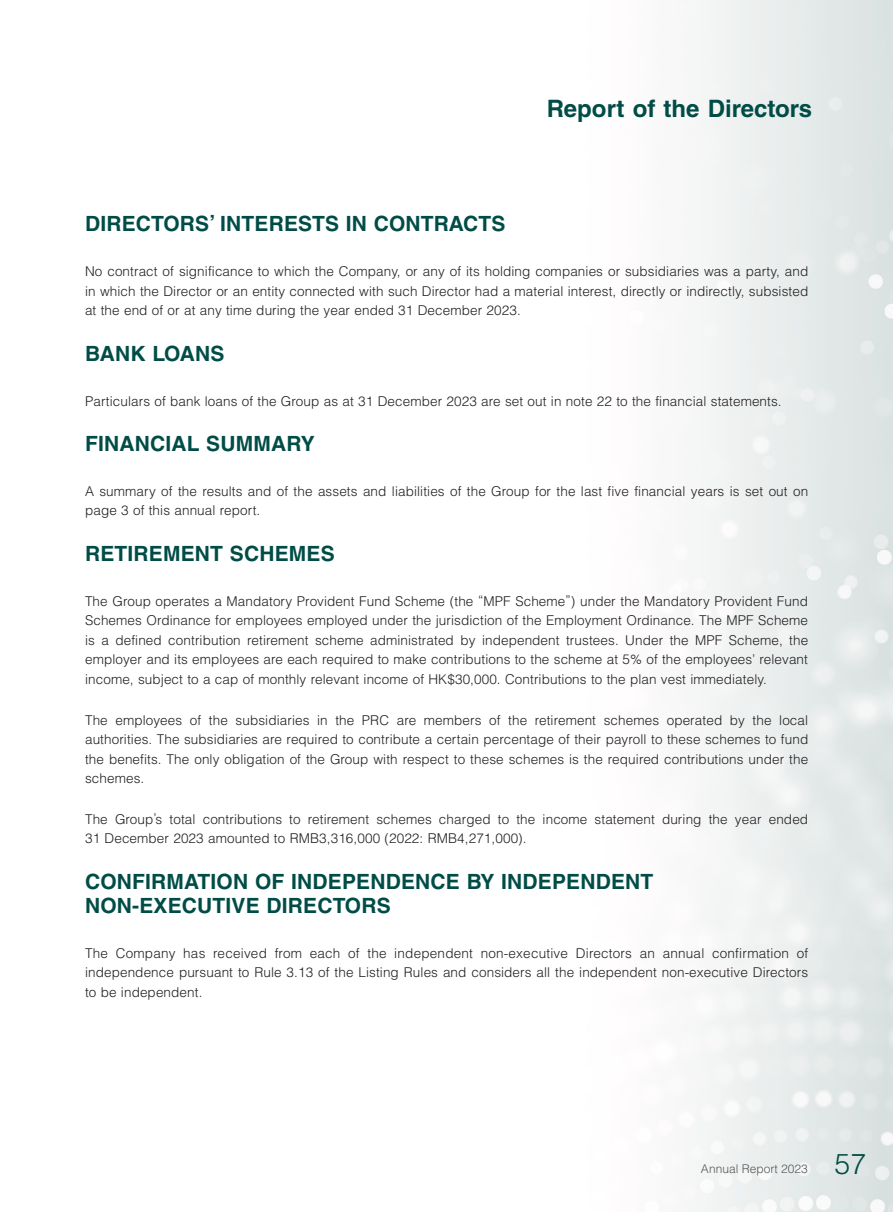
<style>
.page{position:relative;width:893px;height:1212px;background:#fff}
.page>*{position:absolute;margin:0;border:0;box-sizing:border-box;transform-origin:0 0}
.t1{font:300 28.5px "Helvetica LT Std";color:#004c46}
.t2{font:700 24px "Helvetica LT Std";color:#004c46}
.t3{font:700 21px/24px "Helvetica LT Std";letter-spacing:.01em;color:#004c46}
.t4{font:300 13.5px/19.5px "Helvetica LT Std";letter-spacing:.01em;color:#231f20;text-align:justify}
.t5{font:300 12px "Helvetica LT Std";color:#57585a}
</style>
<div class="page">
<h2 class="t2" style="left:547px;top:94px;width:267px">Report of the Directors</h2>
<h3 class="t3" style="left:85px;top:212px;width:422px">DIRECTORS’ INTERESTS IN CONTRACTS</h3>
<p class="t4" style="left:85px;top:262px;width:725px">No contract of significance to which the Company, or any of its holding companies or subsidiaries was a party, and in which the Director or an entity connected with such Director had a material interest, directly or indirectly, subsisted at the end of or at any time during the year ended 31 December 2023.</p>
<h3 class="t3" style="left:85px;top:341px;width:141px">BANK LOANS</h3>
<p class="t4" style="left:85px;top:391px;width:698px">Particulars of bank loans of the Group as at 31 December 2023 are set out in note 22 to the financial statements.</p>
<h3 class="t3" style="left:85px;top:431px;width:231px">FINANCIAL SUMMARY</h3>
<p class="t4" style="left:85px;top:481px;width:725px">A summary of the results and of the assets and liabilities of the Group for the last five financial years is set out on page 3 of this annual report.</p>
<h3 class="t3" style="left:85px;top:541px;width:251px">RETIREMENT SCHEMES</h3>
<p class="t4" style="left:85px;top:591px;width:725px">The Group operates a Mandatory Provident Fund Scheme (the “MPF Scheme”) under the Mandatory Provident Fund Schemes Ordinance for employees employed under the jurisdiction of the Employment Ordinance. The MPF Scheme is a defined contribution retirement scheme administrated by independent trustees. Under the MPF Scheme, the employer and its employees are each required to make contributions to the scheme at 5% of the employees’ relevant income, subject to a cap of monthly relevant income of HK$30,000. Contributions to the plan vest immediately.</p>
<p class="t4" style="left:85px;top:710px;width:725px">The employees of the subsidiaries in the PRC are members of the retirement schemes operated by the local authorities. The subsidiaries are required to contribute a certain percentage of their payroll to these schemes to fund the benefits. The only obligation of the Group with respect to these schemes is the required contributions under the schemes.</p>
<p class="t4" style="left:85px;top:809px;width:725px">The Group’s total contributions to retirement schemes charged to the income statement during the year ended<br>31 December 2023 amounted to RMB3,316,000 (2022: RMB4,271,000).</p>
<h3 class="t3" style="left:85px;top:869px;width:570px">CONFIRMATION OF INDEPENDENCE BY INDEPENDENT<br>NON-EXECUTIVE DIRECTORS</h3>
<p class="t4" style="left:85px;top:943px;width:725px">The Company has received from each of the independent non-executive Directors an annual confirmation of independence pursuant to Rule 3.13 of the Listing Rules and considers all the independent non-executive Directors to be independent.</p>
<p class="t5" style="left:701px;top:1161px;width:108px">Annual Report 2023</p>
<h1 class="t1" style="left:834px;top:1146px;width:33px">57</h1>
</div>
